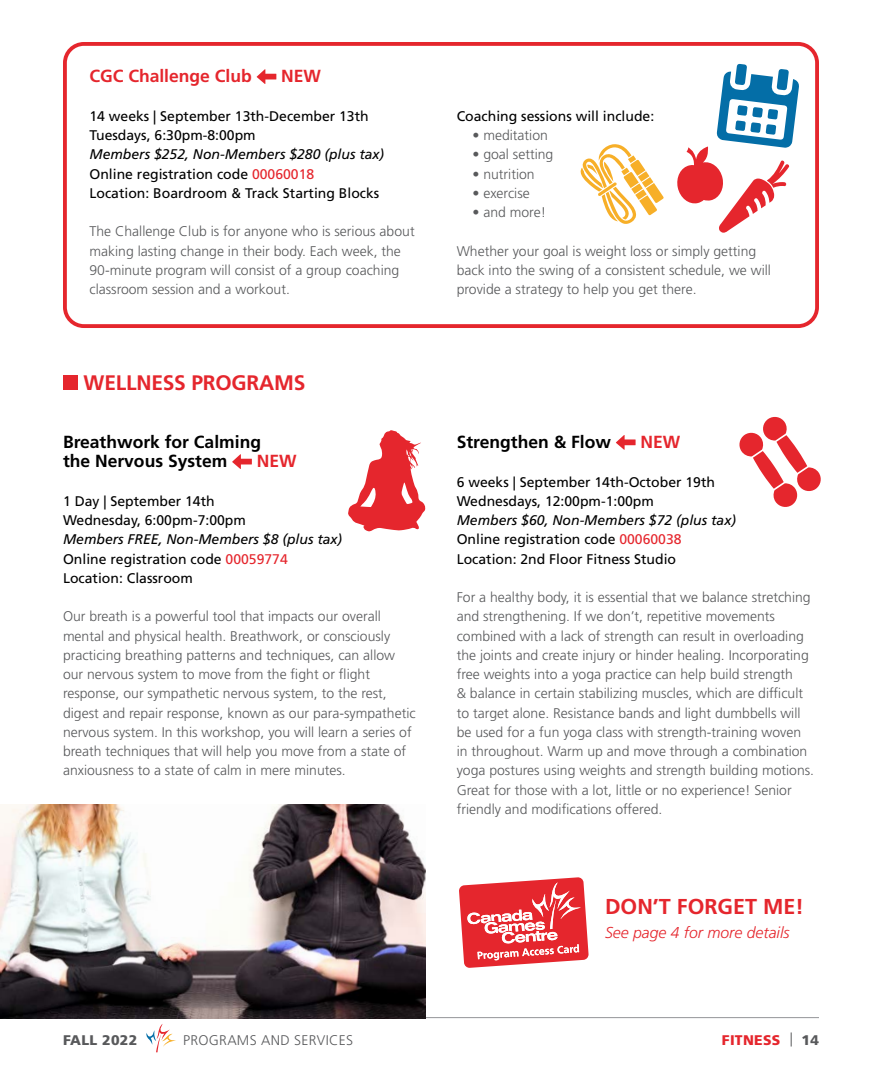
<style>
.page{position:relative;width:882px;height:1071px;background:#fff}
.page>*{position:absolute;margin:0;border:0;box-sizing:border-box;transform-origin:0 0}
.t1{font:700 21.53px "Frutiger LT Std";color:#e5262d}
.t2{font:700 21px "Frutiger LT Std";letter-spacing:-.01em;color:#e5262d}
.t3{font:700 17.5px/19.2px "Frutiger LT Std";color:#000}
.t4{font:700 17.5px "Frutiger LT Std";color:#e5262d}
.t5{font:italic 300 15.75px "Frutiger LT Std";color:#e5262d}
.t6{font:300 14px/19.2px "Frutiger LT Std";color:#58595b}
.t7{font:14px/19.2px "Frutiger LT Std";color:#000}
.t8{font:300 14px "Frutiger LT Std";letter-spacing:.02em;color:#58595b}
.t9{font:900 14px "Frutiger LT Std";letter-spacing:.02em;color:#e5262d}
.t10{font:900 14px "Frutiger LT Std";letter-spacing:.02em;color:#58595b}
.s1{font-style:italic}
.s2{color:#e5262d}
.s3{font-weight:300;color:#58595b}
.s4{color:#58595b}
</style>
<div class="page">
<hr style="left:63px;top:1017px;width:756px;height:1px;background:#939598">
<div style="left:63px;top:42px;width:756px;height:286px;border:4px solid #e5262d;border-radius:19px"></div>
<svg style="left:146px;top:1024px;width:30px;height:28px"></svg>
<div style="left:63px;top:376px;width:15px;height:14px;background:#e5262d"></div>
<svg style="left:232px;top:454px;width:20px;height:15px"></svg>
<svg style="left:616px;top:435px;width:20px;height:15px"></svg>
<svg style="left:348px;top:430px;width:78px;height:102px"></svg>
<svg style="left:739px;top:416px;width:82px;height:91px"></svg>
<svg style="left:459px;top:877px;width:130px;height:91px"></svg>
<svg style="left:257px;top:69px;width:19px;height:15px"></svg>
<svg style="left:580px;top:144px;width:84px;height:80px"></svg>
<svg style="left:677px;top:64px;width:122px;height:169px"></svg>
<img style="left:0;top:805px;width:425px;height:213px">
<p class="t4" style="left:89px;top:66px;width:164px">CGC Challenge Club</p>
<p class="t4" style="left:281px;top:66px;width:41px">NEW</p>
<p class="t7" style="left:89px;top:106px;width:281px">14 weeks | September 13th-December 13th<br>Tuesdays, 6:30pm-8:00pm</p>
<p class="t7" style="left:89px;top:145px;width:296px"><span class="s1">Members $252, Non-Members $280 (plus tax)<br></span>Online registration code <span class="s2">00060018<br></span>Location: Boardroom &amp; Track Starting Blocks</p>
<p class="t6" style="left:89px;top:222px;width:327px">The Challenge Club is for anyone who is serious about making lasting change in their body. Each week, the 90-minute program will consist of a group coaching classroom session and a workout.</p>
<h2 class="t2" style="left:84px;top:371px;width:223px">WELLNESS PROGRAMS</h2>
<p class="t3" style="left:63px;top:432px;width:200px">Breathwork for Calming the Nervous System</p>
<p class="t4" style="left:257px;top:451px;width:41px">NEW</p>
<p class="t7" style="left:63px;top:491px;width:184px">1 Day | September 14th<br>Wednesday, 6:00pm-7:00pm</p>
<p class="t7" style="left:63px;top:530px;width:281px"><span class="s1">Members FREE, Non-Members $8 (plus tax)<br></span>Online registration code <span class="s2">00059774<br></span>Location: Classroom</p>
<p class="t6" style="left:63px;top:607px;width:354px">Our breath is a powerful tool that impacts our overall mental and physical health. Breathwork, or consciously practicing breathing patterns and techniques, can allow our nervous system to move from the fight or flight response, our sympathetic nervous system, to the rest, digest and repair response, known as our para-sympathetic nervous system. In this workshop, you will learn a series of breath techniques that will help you move from a state of anxiousness to a state of calm in mere minutes.</p>
<p class="t7" style="left:457px;top:106px;width:199px">Coaching sessions will include:</p>
<p class="t6" style="left:472px;top:126px;width:77px">• meditation</p>
<p class="t6" style="left:472px;top:145px;width:82px">• goal setting</p>
<p class="t6" style="left:472px;top:164px;width:64px">• nutrition</p>
<p class="t6" style="left:472px;top:183px;width:59px">• exercise</p>
<p class="t6" style="left:472px;top:203px;width:75px">• and more!</p>
<p class="t6" style="left:457px;top:241px;width:316px">Whether your goal is weight loss or simply getting back into the swing of a consistent schedule, we will provide a strategy to help you get there.</p>
<p class="t3" style="left:457px;top:432px;width:156px">Strengthen &amp; Flow</p>
<p class="t4" style="left:640px;top:432px;width:41px">NEW</p>
<p class="t7" style="left:457px;top:472px;width:260px">6 weeks | September 14th-October 19th<br>Wednesdays, 12:00pm-1:00pm</p>
<p class="t7" style="left:457px;top:511px;width:281px"><span class="s1">Members $60, Non-Members $72 (plus tax)<br></span>Online registration code <span class="s2">00060038<br></span>Location: 2nd Floor Fitness Studio</p>
<p class="t6" style="left:457px;top:588px;width:359px">For a healthy body, it is essential that we balance stretching and strengthening. If we don’t, repetitive movements combined with a lack of strength can result in overloading the joints and create injury or hinder healing. Incorporating free weights into a yoga practice can help build strength<br>&amp; balance in certain stabilizing muscles, which are difficult to target alone. Resistance bands and light dumbbells will be used for a fun yoga class with strength-training woven in throughout. Warm up and move through a combination yoga postures using weights and strength building motions.<br>Great for those with a lot, little or no experience! Senior friendly and modifications offered.</p>
<h1 class="t1" style="left:605px;top:893px;width:200px">DON’T FORGET ME!</h1>
<p class="t5" style="left:605px;top:923px;width:186px">See page 4 for more details</p>
<p class="t10" style="left:63px;top:1031px;width:76px">FALL 2022</p>
<p class="t8" style="left:183px;top:1032px;width:171px">PROGRAMS AND SERVICES</p>
<p class="t9" style="left:722px;top:1031px;width:99px">FITNESS <span class="s3">|</span> <span class="s4">14</span></p>
</div>
